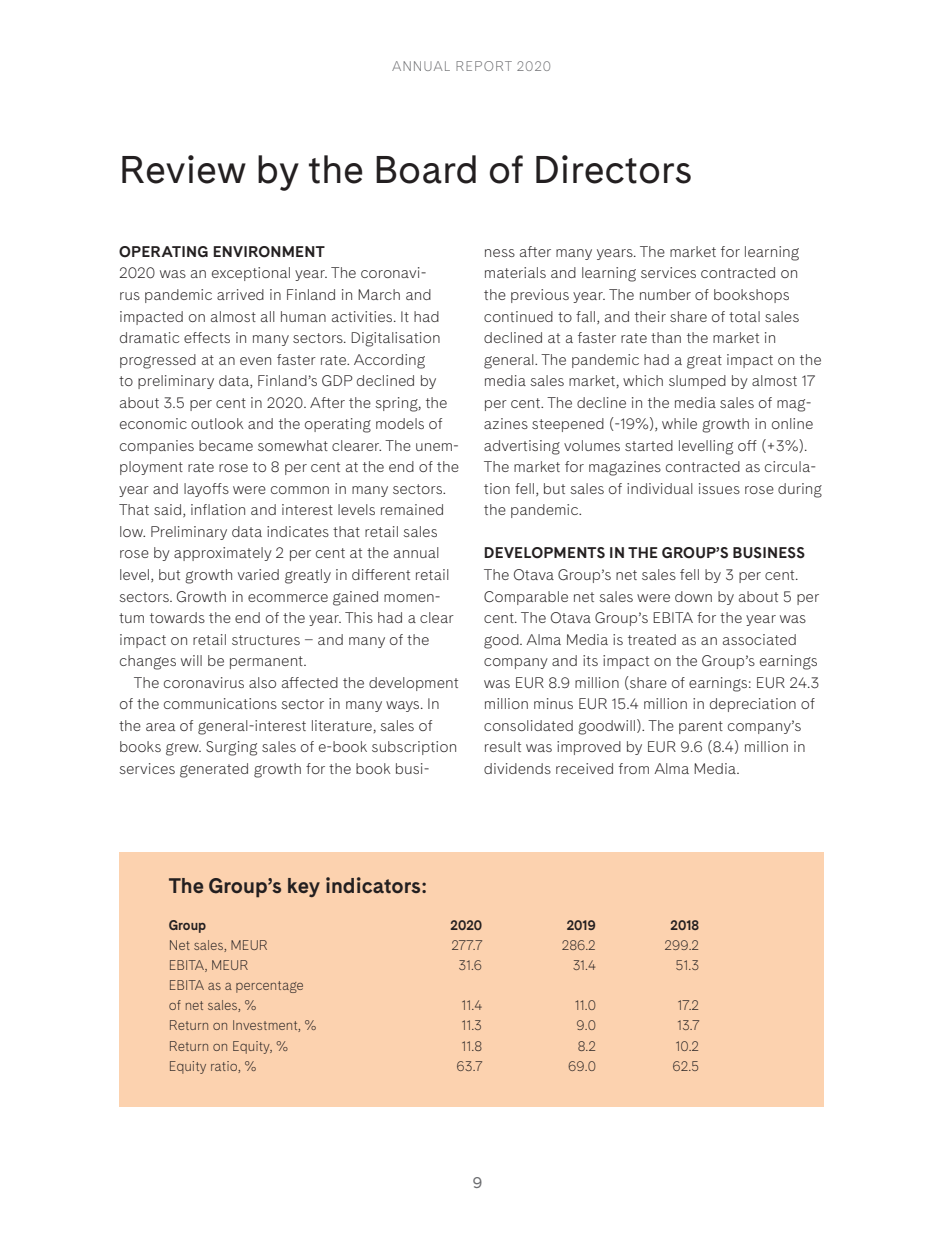
<style>
.page{position:relative;width:943px;height:1241px;background:#fff}
.page>*{position:absolute;margin:0;border:0;box-sizing:border-box;transform-origin:0 0}
.t1{font:38.5px "Cadiz";color:#231f20}
.t2{font:700 21px "Cadiz";color:#231f20}
.t3{font:15.75px "Cadiz";color:#6c6d70}
.t4{font:700 15.4px "Cadiz";letter-spacing:.015em;color:#231f20}
.t5{font:300 15.22px/21.5px "Cadiz";color:#231f20}
.t6{font:300 14px/20.1px "Cadiz";color:#231f20;scale:.95 1}
.t7{font:700 14px "Cadiz";color:#231f20;scale:.95 1}
.t8{font:300 14px "Cadiz";letter-spacing:.07em;color:#6c6d70;scale:.95 1}
</style>
<div class="page">
<div style="left:119px;top:852px;width:704px;height:254px;background:#fcd2af"></div>
<p class="t8" style="left:392px;top:56px;width:169px">ANNUAL REPORT 2020</p>
<h1 class="t1" style="left:119px;top:141px;width:574px">Review by the Board of Directors</h1>
<p class="t4" style="left:119px;top:240px;width:207px">OPERATING ENVIRONMENT</p>
<p class="t5" style="left:119px;top:261px;width:341px">2020 was an exceptional year. The coronavi-<br>rus pandemic arrived in Finland in March and impacted on almost all human activities. It had dramatic effects in many sectors. Digitalisation progressed at an even faster rate. According<br>to preliminary data, Finland’s GDP declined by about 3.5 per cent in 2020. After the spring, the economic outlook and the operating models of companies became somewhat clearer. The unem&shy;ployment rate rose to 8 per cent at the end of the year and layoffs were common in many sectors.<br>That said, inflation and interest levels remained low. Preliminary data indicates that retail sales rose by approximately 2 per cent at the annual level, but growth varied greatly in different retail sectors. Growth in ecommerce gained momen&shy;tum towards the end of the year. This had a clear impact on retail structures – and many of the changes will be permanent.</p>
<p class="t5" style="left:119px;top:670px;width:341px;text-indent:15px">The coronavirus also affected the development of the communications sector in many ways. In the area of general-interest literature, sales of books grew. Surging sales of e-book subscription services generated growth for the book busi-</p>
<p class="t5" style="left:484px;top:240px;width:339px">ness after many years. The market for learning materials and learning services contracted on the previous year. The number of bookshops continued to fall, and their share of total sales declined at a faster rate than the market in general. The pandemic had a great impact on the media sales market, which slumped by almost 17 per cent. The decline in the media sales of mag&shy;azines steepened (-19%), while growth in online advertising volumes started levelling off (+3%).<br>The market for magazines contracted as circula&shy;tion fell, but sales of individual issues rose during the pandemic.</p>
<p class="t4" style="left:484px;top:541px;width:322px">DEVELOPMENTS IN THE GROUP’S BUSINESS</p>
<p class="t5" style="left:484px;top:563px;width:337px">The Otava Group’s net sales fell by 3 per cent.<br>Comparable net sales were down by about 5 per cent. The Otava Group’s EBITA for the year was good. Alma Media is treated as an associated company and its impact on the Group’s earnings was EUR 8.9 million (share of earnings: EUR 24.3 million minus EUR 15.4 million in depreciation of consolidated goodwill). The parent company’s result was improved by EUR 9.6 (8.4) million in dividends received from Alma Media.</p>
<h2 class="t2" style="left:169px;top:869px;width:259px">The Group’s key indicators:</h2>
<p class="t7" style="left:169px;top:914px;width:41px">Group</p>
<p class="t7" style="left:450px;top:914px;width:35px">2020</p>
<p class="t7" style="left:567px;top:914px;width:32px">2019</p>
<p class="t7" style="left:670px;top:914px;width:32px">2018</p>
<p class="t6" style="left:169px;top:934px;width:106px">Net sales, MEUR</p>
<p class="t6" style="left:451px;top:934px;width:34px">277.7</p>
<p class="t6" style="left:561px;top:934px;width:38px">286.2</p>
<p class="t6" style="left:664px;top:934px;width:38px">299.2</p>
<p class="t6" style="left:169px;top:954px;width:85px">EBITA, MEUR</p>
<p class="t6" style="left:458px;top:954px;width:26px">31.6</p>
<p class="t6" style="left:572px;top:954px;width:26px">31.4</p>
<p class="t6" style="left:675px;top:954px;width:27px">51.3</p>
<p class="t6" style="left:169px;top:974px;width:144px">EBITA as a percentage of net sales, %</p>
<p class="t6" style="left:461px;top:994px;width:23px">11.4</p>
<p class="t6" style="left:574px;top:994px;width:24px">11.0</p>
<p class="t6" style="left:677px;top:994px;width:25px">17.2</p>
<p class="t6" style="left:169px;top:1014px;width:157px">Return on Investment, %</p>
<p class="t6" style="left:461px;top:1014px;width:23px">11.3</p>
<p class="t6" style="left:576px;top:1014px;width:22px">9.0</p>
<p class="t6" style="left:677px;top:1014px;width:25px">13.7</p>
<p class="t6" style="left:169px;top:1034px;width:127px">Return on Equity, %</p>
<p class="t6" style="left:461px;top:1034px;width:23px">11.8</p>
<p class="t6" style="left:577px;top:1034px;width:21px">8.2</p>
<p class="t6" style="left:675px;top:1034px;width:27px">10.2</p>
<p class="t6" style="left:169px;top:1054px;width:94px">Equity ratio, %</p>
<p class="t6" style="left:456px;top:1054px;width:29px">63.7</p>
<p class="t6" style="left:568px;top:1054px;width:31px">69.0</p>
<p class="t6" style="left:672px;top:1054px;width:30px">62.5</p>
<p class="t3" style="left:473px;top:1170px;width:11px">9</p>
</div>
